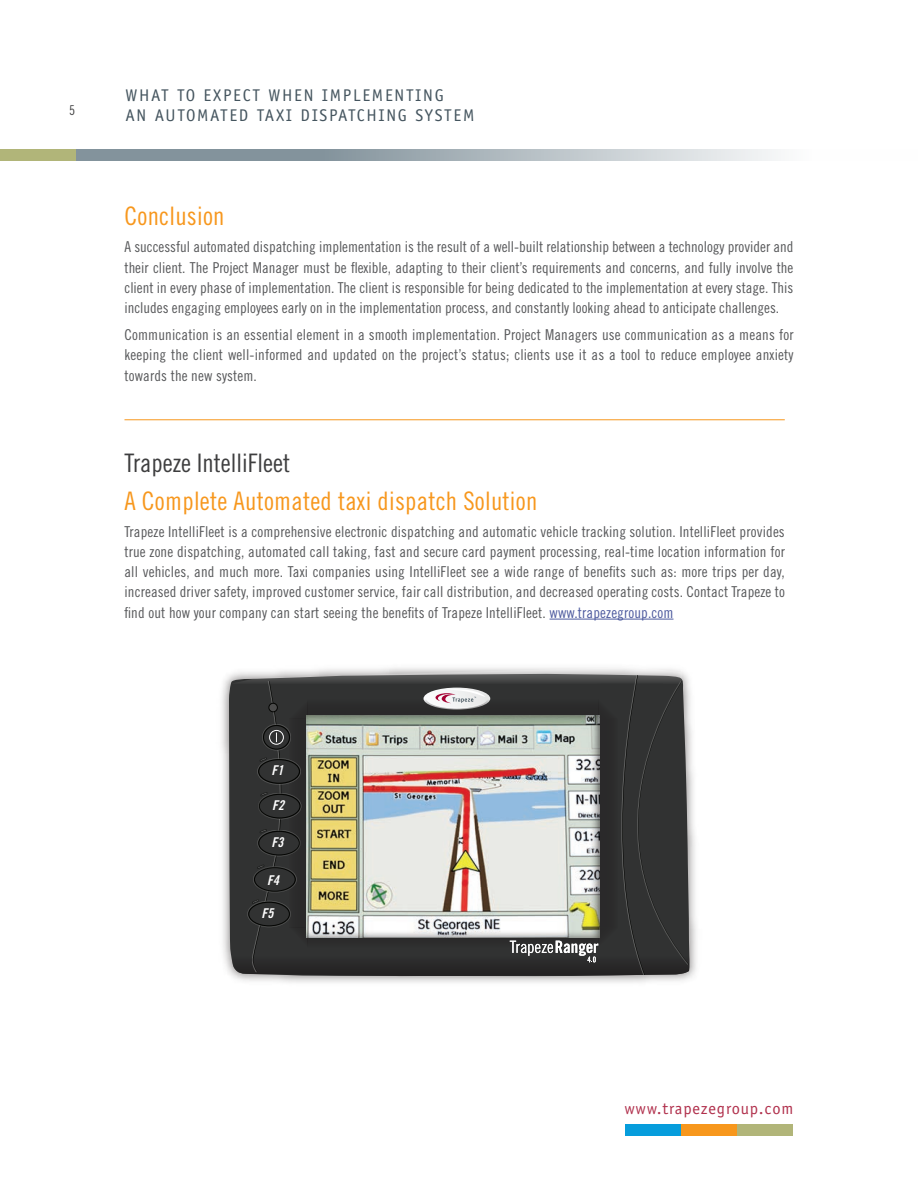
<style>
.page{position:relative;width:918px;height:1188px;background:#fff}
.page>*{position:absolute;margin:0;border:0;box-sizing:border-box;transform-origin:0 0}
.t1{font:25.5px "Trade Gothic Cond Eighteen";letter-spacing:.01em;color:#f7971d}
.t2{font:25.5px "Trade Gothic Cond Eighteen";color:#3e3e3f}
.t3{font:16.95px/20.4px "Officina Sans";letter-spacing:.1em;color:#45555f}
.t4{font:16.5px "Officina Sans";letter-spacing:.05em;color:#b1314d}
.t5{font:15px/20.2px "Trade Gothic Cond Eighteen";letter-spacing:.01em;color:#57585a;text-align:justify}
.t6{font:13.5px "Trade Gothic Bold Cond Twenty Obl";color:#fff}
.t7{font:13.5px "Trade Gothic Cond Eighteen";color:#3e3e3f}
.s1{color:#4d5a9e}
</style>
<div class="page">
<hr style="left:550px;top:619px;width:124px;height:1px;background:#4d5a9e">
<div style="left:625px;top:1124px;width:56px;height:11px;background:#069ddc"></div>
<div style="left:681px;top:1124px;width:56px;height:11px;background:#f7971d"></div>
<div style="left:737px;top:1124px;width:56px;height:11px;background:#b1b579"></div>
<hr style="left:124px;top:419px;width:661px;height:1px;background:#f7971d">
<img style="left:221px;top:679px;width:476px;height:304px">
<svg style="left:227px;top:668px;width:462px;height:308px;background:#404041"></svg>
<div style="left:305px;top:713px;width:296px;height:225px;background:#231f20;opacity:.66"></div>
<svg style="left:75px;top:149px;width:703px;height:11px;background:#a7b3b9"></svg>
<div style="left:0;top:149px;width:75px;height:11px;background:#b1b579"></div>
<p class="t7" style="left:69px;top:102px;width:7px">5</p>
<p class="t3" style="left:125px;top:85px;width:350px">WHAT TO EXPECT WHEN IMPLEMENTING<br>AN AUTOMATED TAXI DISPATCHING SYSTEM</p>
<h1 class="t1" style="left:124px;top:201px;width:102px">Conclusion</h1>
<p class="t5" style="left:124px;top:237px;width:670px">A successful automated dispatching implementation is the result of a well-built relationship between a technology provider and their client. The Project Manager must be flexible, adapting to their client’s requirements and concerns, and fully involve the client in every phase of implementation. The client is responsible for being dedicated to the implementation at every stage. This includes engaging employees early on in the implementation process, and constantly looking ahead to anticipate challenges.</p>
<p class="t5" style="left:124px;top:325px;width:671px">Communication is an essential element in a smooth implementation. Project Managers use communication as a means for keeping the client well-informed and updated on the project’s status; clients use it as a tool to reduce employee anxiety towards the new system.</p>
<h1 class="t2" style="left:124px;top:448px;width:167px">Trapeze IntelliFleet</h1>
<h1 class="t1" style="left:124px;top:485px;width:414px">A Complete Automated taxi dispatch Solution</h1>
<p class="t5" style="left:124px;top:521px;width:662px">Trapeze IntelliFleet is a comprehensive electronic dispatching and automatic vehicle tracking solution. IntelliFleet provides true zone dispatching, automated call taking, fast and secure card payment processing, real-time location information for all vehicles, and much more. Taxi companies using IntelliFleet see a wide range of benefits such as: more trips per day, increased driver safety, improved customer service, fair call distribution, and decreased operating costs. Contact Trapeze to find out how your company can start seeing the benefits of Trapeze IntelliFleet. <span class="s1">www.trapezegroup.com</span></p>
<p class="t6" style="left:272px;top:762px;width:13px">F1</p>
<p class="t6" style="left:272px;top:797px;width:13px">F2</p>
<p class="t6" style="left:272px;top:834px;width:13px">F3</p>
<p class="t6" style="left:267px;top:872px;width:13px">F4</p>
<p class="t6" style="left:262px;top:905px;width:13px">F5</p>
<p class="t4" style="left:624px;top:1099px;width:171px">WWW.TRAPEZEGROUP.COM</p>
</div>
